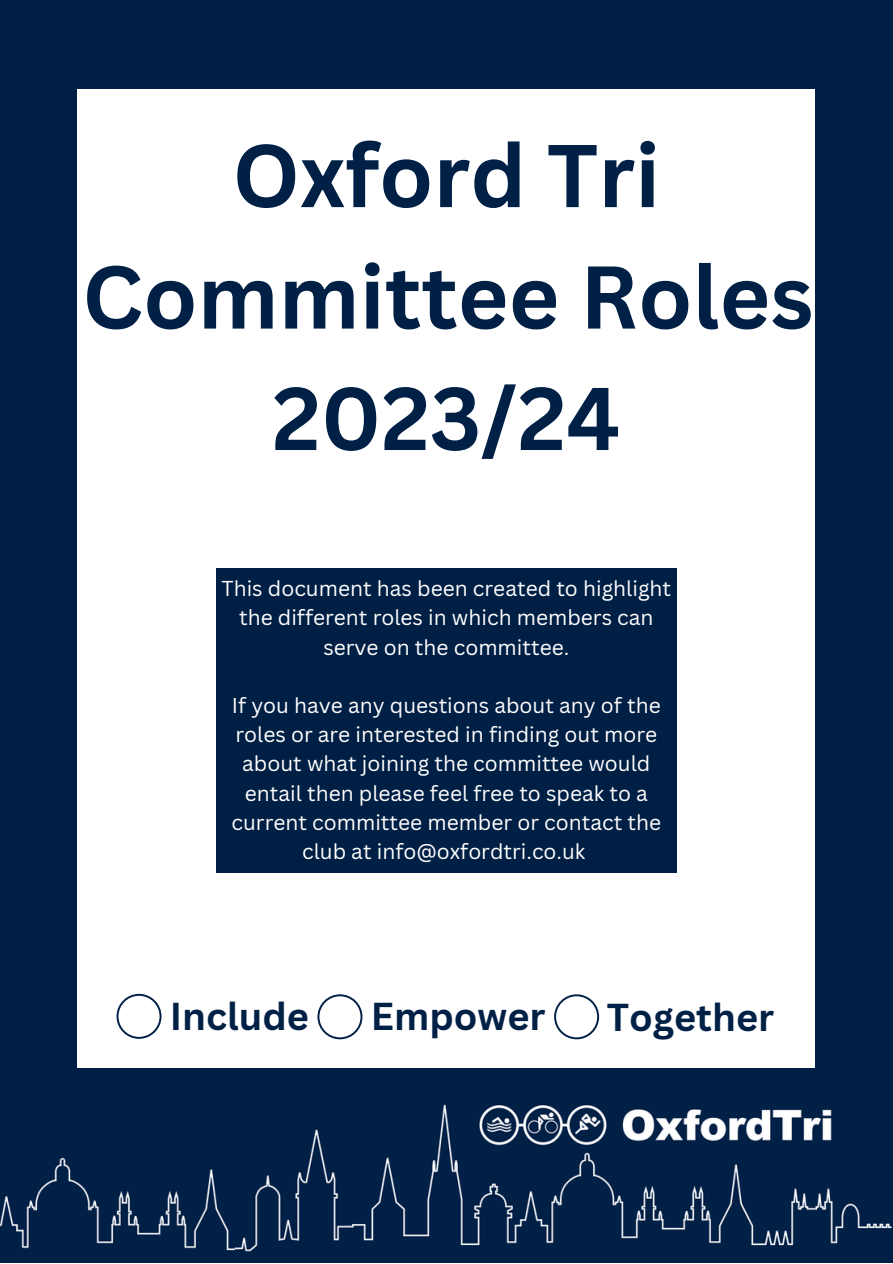
<style>
.page{position:relative;width:893px;height:1264px;background:#fff}
.page>*{position:absolute;margin:0;border:0;box-sizing:border-box;transform-origin:0 0}
.t1{font:700 86.85px "Canva Sans";color:#002046}
.t2{font:700 37.8px "Canva Sans";color:#002046}
.t3{font:21px/29.2px "Canva Sans";color:#fff;text-align:center}
</style>
<div class="page">
<div style="left:0;top:0;width:892px;height:1262px;background:#001f45"></div>
<img style="left:235px;top:1104px;width:657px;height:148px">
<img style="left:0;top:1157px;width:235px;height:94px">
<div style="left:0;top:1107px;width:236px;height:47px;background:#001f45"></div>
<div style="left:77px;top:89px;width:738px;height:978px;background:#fff"></div>
<svg style="left:116px;top:993px;width:45px;height:45px"></svg>
<svg style="left:317px;top:994px;width:45px;height:45px"></svg>
<svg style="left:554px;top:994px;width:45px;height:45px"></svg>
<div style="left:216px;top:568px;width:460px;height:304px;background:#001f45"></div>
<p class="t1" style="left:232px;top:114px;width:429px">Oxford Tri</p>
<p class="t1" style="left:82px;top:236px;width:732px">Committee Roles</p>
<p class="t1" style="left:272px;top:357px;width:349px">2023/24</p>
<p class="t3" style="left:221px;top:573px;width:451px">This document has been created to highlight the different roles in which members can serve on the committee.</p>
<p class="t3" style="left:231px;top:690px;width:431px">If you have any questions about any of the roles or are interested in finding out more about what joining the committee would entail then please feel free to speak to a current committee member or contact the club at info@oxfordtri.co.uk</p>
<p class="t2" style="left:170px;top:989px;width:141px">Include</p>
<p class="t2" style="left:371px;top:989px;width:176px">Empower</p>
<p class="t2" style="left:606px;top:990px;width:169px">Together</p>
</div>
